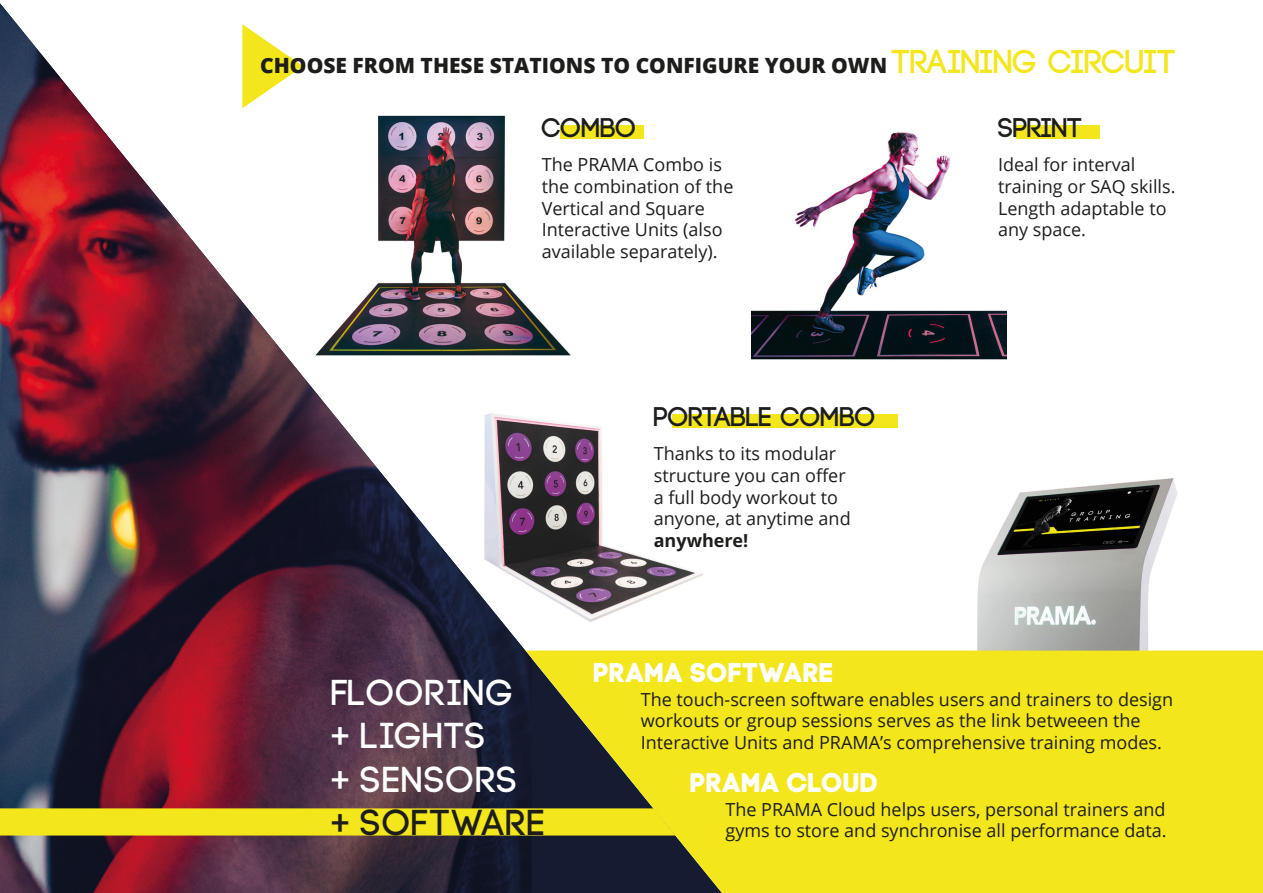
<style>
.page{position:relative;width:1263px;height:893px;background:#fff}
.page>*{position:absolute;margin:0;border:0;box-sizing:border-box;transform-origin:0 0}
.t1{font:36px/43.2px "Code Pro";letter-spacing:.005em;color:#fff}
.t2{font:36px "Code Pro";color:#1d1d1b}
.t3{font:700 27px "Code";color:#1d1d1b}
.t4{font:27px "Code Pro Bold";color:#fff}
.t5{font:800 21px "Open Sans";color:#1d1d1b}
.t6{font:18px/21.6px "Open Sans";color:#1d1d1b}
.t7{font:700 18px "Open Sans";color:#1d1d1b}
.s1{font-family:"Code";font-weight:700;font-size:33px;color:#f3e61b}
</style>
<div class="page">
<img style="left:919px;top:478px;width:309px;height:173px">
<svg style="left:531px;top:125px;width:191px;height:526px"></svg>
<img style="left:0;top:3px;width:531px;height:890px">
<div style="left:0;top:808px;width:526px;height:27px;background:#f3e61b"></div>
<svg style="left:526px;top:651px;width:737px;height:242px;fill:#f3e61b"></svg>
<img style="left:316px;top:108px;width:254px;height:255px">
<img style="left:752px;top:132px;width:254px;height:228px">
<div style="left:560px;top:125px;width:83px;height:14px;background:#f3e61b"></div>
<div style="left:1016px;top:125px;width:84px;height:14px;background:#f3e61b"></div>
<div style="left:672px;top:414px;width:225px;height:14px;background:#f3e61b"></div>
<p class="t5" style="left:260px;top:50px;width:917px">CHOOSE FROM THESE STATIONS TO CONFIGURE YOUR OWN <span class="s1">TRAINING CIRCUIT</span></p>
<h2 class="t3" style="left:542px;top:114px;width:96px">COMBO</h2>
<p class="t6" style="left:542px;top:154px;width:193px">The PRAMA Combo is the combination of the<br>Vertical and Square<br>Interactive Units (also available separately).</p>
<h2 class="t3" style="left:654px;top:403px;width:223px">PORTABLE COMBO</h2>
<p class="t6" style="left:654px;top:443px;width:198px">Thanks to its modular structure you can offer a full body workout to anyone, at anytime and</p>
<p class="t7" style="left:654px;top:528px;width:96px">anywhere!</p>
<h2 class="t3" style="left:998px;top:114px;width:86px">SPRINT</h2>
<p class="t6" style="left:998px;top:154px;width:179px">Ideal for interval training or SAQ skills.<br>Length adaptable to any space.</p>
<h1 class="t1" style="left:331px;top:672px;width:188px">FLOORING + LIGHTS<br>+ SENSORS</h1>
<h1 class="t2" style="left:331px;top:802px;width:216px">+ SOFTWARE</h1>
<h2 class="t4" style="left:594px;top:656px;width:242px">PRAMA SOFTWARE</h2>
<p class="t6" style="left:641px;top:688px;width:534px">The touch-screen software enables users and trainers to design workouts or group sessions serves as the link betweeen the<br>Interactive Units and PRAMA’s comprehensive training modes.</p>
<h2 class="t4" style="left:691px;top:766px;width:190px">PRAMA CLOUD</h2>
<p class="t6" style="left:725px;top:798px;width:443px">The PRAMA Cloud helps users, personal trainers and gyms to store and synchronise all performance data.</p>
</div>
